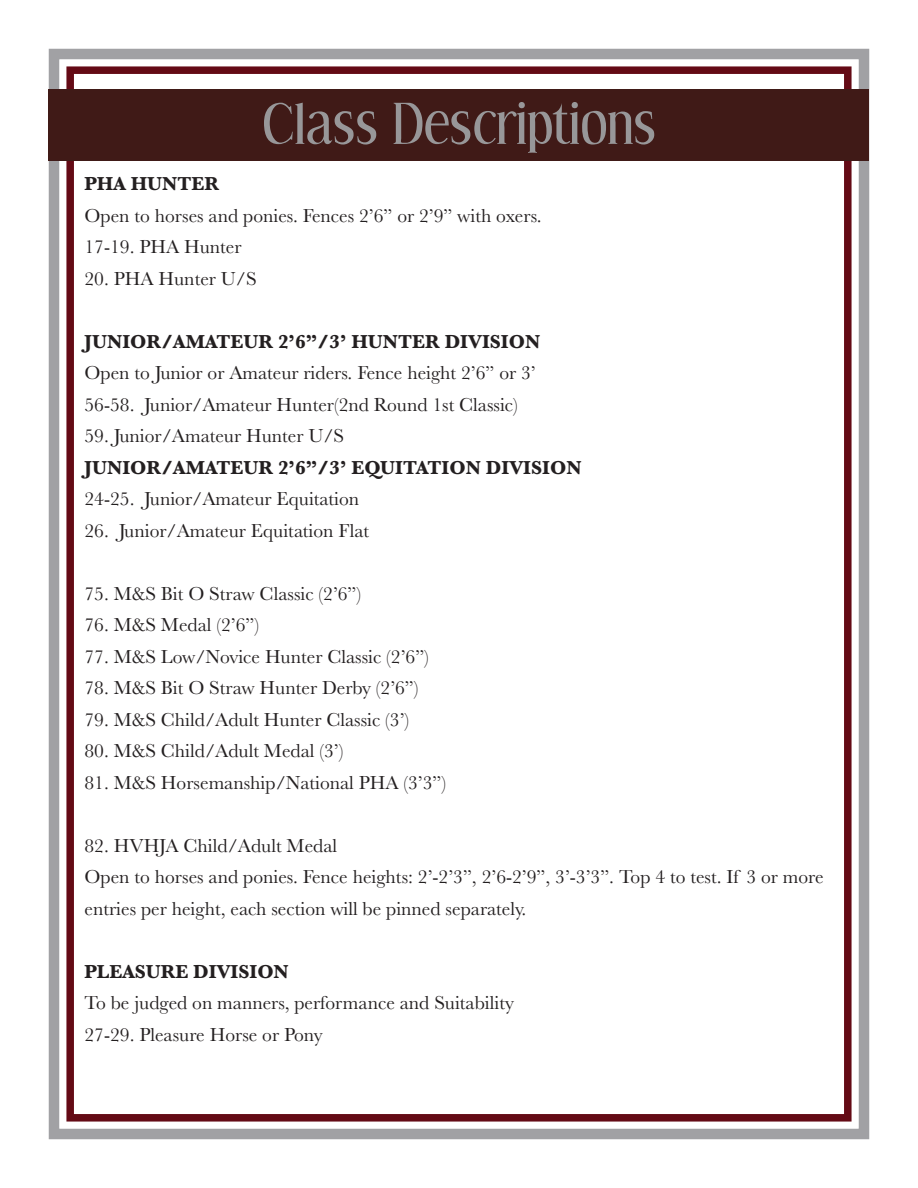
<style>
.page{position:relative;width:918px;height:1188px;background:#fff}
.page>*{position:absolute;margin:0;border:0;box-sizing:border-box;transform-origin:0 0}
.t1{font:54px "Effloresce";color:#989799}
.t2{font:19.5px/31.5px "Baskerville";color:#231f20}
.t3{font:700 19.5px "Baskerville";color:#231f20}
</style>
<div class="page">
<div style="left:49px;top:49px;width:820px;height:1090px;border:10px solid #a1a1a4"></div>
<div style="left:66px;top:66px;width:786px;height:1056px;border:8px solid #640a15"></div>
<div style="left:49px;top:89px;width:820px;height:72px;background:#401a17"></div>
<p class="t1" style="left:262px;top:95px;width:395px">Class Descriptions</p>
<p class="t3" style="left:85px;top:170px;width:136px">PHA HUNTER</p>
<p class="t2" style="left:85px;top:200px;width:459px">Open to horses and ponies. Fences 2’6” or 2’9” with oxers.</p>
<p class="t2" style="left:85px;top:232px;width:159px">17-19. PHA Hunter</p>
<p class="t2" style="left:85px;top:263px;width:174px">20. PHA Hunter U/S</p>
<p class="t3" style="left:85px;top:328px;width:457px">JUNIOR/AMATEUR 2’6”/3’ HUNTER DIVISION</p>
<p class="t2" style="left:85px;top:358px;width:453px">Open to Junior or Amateur riders. Fence height 2’6” or 3’</p>
<p class="t2" style="left:85px;top:389px;width:435px">56-58. Junior/Amateur Hunter(2nd Round 1st Classic)</p>
<p class="t2" style="left:85px;top:421px;width:261px">59. Junior/Amateur Hunter U/S</p>
<p class="t3" style="left:85px;top:454px;width:499px">JUNIOR/AMATEUR 2’6”/3’ EQUITATION DIVISION</p>
<p class="t2" style="left:85px;top:484px;width:276px">24-25. Junior/Amateur Equitation</p>
<p class="t2" style="left:85px;top:515px;width:286px">26. Junior/Amateur Equitation Flat</p>
<p class="t2" style="left:85px;top:578px;width:278px">75. M&amp;S Bit O Straw Classic (2’6”)</p>
<p class="t2" style="left:85px;top:610px;width:176px">76. M&amp;S Medal (2’6”)</p>
<p class="t2" style="left:85px;top:641px;width:346px">77. M&amp;S Low/Novice Hunter Classic (2’6”)</p>
<p class="t2" style="left:85px;top:673px;width:336px">78. M&amp;S Bit O Straw Hunter Derby (2’6”)</p>
<p class="t2" style="left:85px;top:704px;width:326px">79. M&amp;S Child/Adult Hunter Classic (3’)</p>
<p class="t2" style="left:85px;top:736px;width:260px">80. M&amp;S Child/Adult Medal (3’)</p>
<p class="t2" style="left:85px;top:767px;width:363px">81. M&amp;S Horsemanship/National PHA (3’3”)</p>
<p class="t2" style="left:85px;top:830px;width:254px">82. HVHJA Child/Adult Medal</p>
<p class="t2" style="left:85px;top:862px;width:741px">Open to horses and ponies. Fence heights: 2’-2’3”, 2’6-2’9”, 3’-3’3”. Top 4 to test. If 3 or more entries per height, each section will be pinned separately.</p>
<p class="t3" style="left:85px;top:958px;width:206px">PLEASURE DIVISION</p>
<p class="t2" style="left:85px;top:988px;width:431px">To be judged on manners, performance and Suitability</p>
<p class="t2" style="left:85px;top:1019px;width:240px">27-29. Pleasure Horse or Pony</p>
</div>
